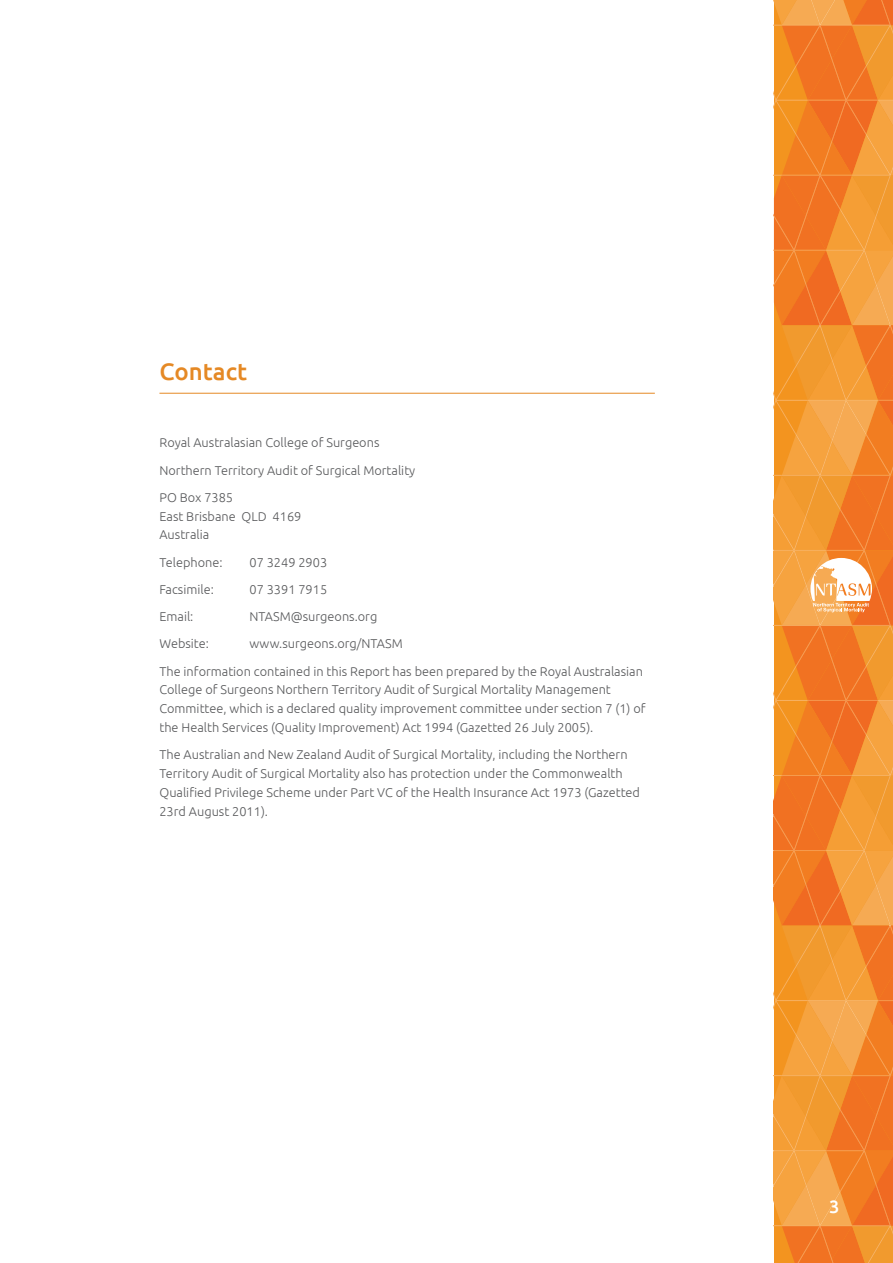
<style>
.page{position:relative;width:893px;height:1263px;background:#fff}
.page>*{position:absolute;margin:0;border:0;box-sizing:border-box;transform-origin:0 0}
.t1{font:500 24px "Ubuntu";color:#e58925}
.t2{font:500 18px "Ubuntu";color:#fff}
.t3{font:300 12.75px/18.8px "Ubuntu";color:#58595b}
</style>
<div class="page">
<svg style="left:774px;top:0;width:119px;height:1263px;background:#f28d31"></svg>
<hr style="left:159px;top:393px;width:496px;height:1px;background:#e58925">
<h1 class="t1" style="left:159px;top:356px;width:89px">Contact</h1>
<p class="t3" style="left:159px;top:429px;width:257px;line-height:27.3px">Royal Australasian College of Surgeons<br>Northern Territory Audit of Surgical Mortality<br>PO Box 7385</p>
<p class="t3" style="left:159px;top:506px;width:143px">East Brisbane QLD 4169<br>Australia</p>
<p class="t3" style="left:159px;top:552px;width:65px">Telephone:</p>
<p class="t3" style="left:249px;top:552px;width:79px">07 3249 2903</p>
<p class="t3" style="left:159px;top:580px;width:56px">Facsimile:</p>
<p class="t3" style="left:249px;top:580px;width:79px">07 3391 7915</p>
<p class="t3" style="left:159px;top:607px;width:35px">Email:</p>
<p class="t3" style="left:249px;top:607px;width:129px">NTASM@surgeons.org</p>
<p class="t3" style="left:159px;top:634px;width:51px">Website:</p>
<p class="t3" style="left:159px;top:630px;width:485px;line-height:27.3px;text-indent:90px">www.surgeons.org/NTASM<br>The information contained in this Report has been prepared by the Royal Australasian</p>
<p class="t3" style="left:159px;top:680px;width:488px">College of Surgeons Northern Territory Audit of Surgical Mortality Management<br>Committee, which is a declared quality improvement committee under section 7 (1) of the Health Services (Quality Improvement) Act 1994 (Gazetted 26 July 2005).</p>
<p class="t3" style="left:159px;top:745px;width:482px">The Australian and New Zealand Audit of Surgical Mortality, including the Northern Territory Audit of Surgical Mortality also has protection under the Commonwealth Qualified Privilege Scheme under Part VC of the Health Insurance Act 1973 (Gazetted 23rd August 2011).</p>
<h2 class="t2" style="left:829px;top:1195px;width:12px">3</h2>
</div>
